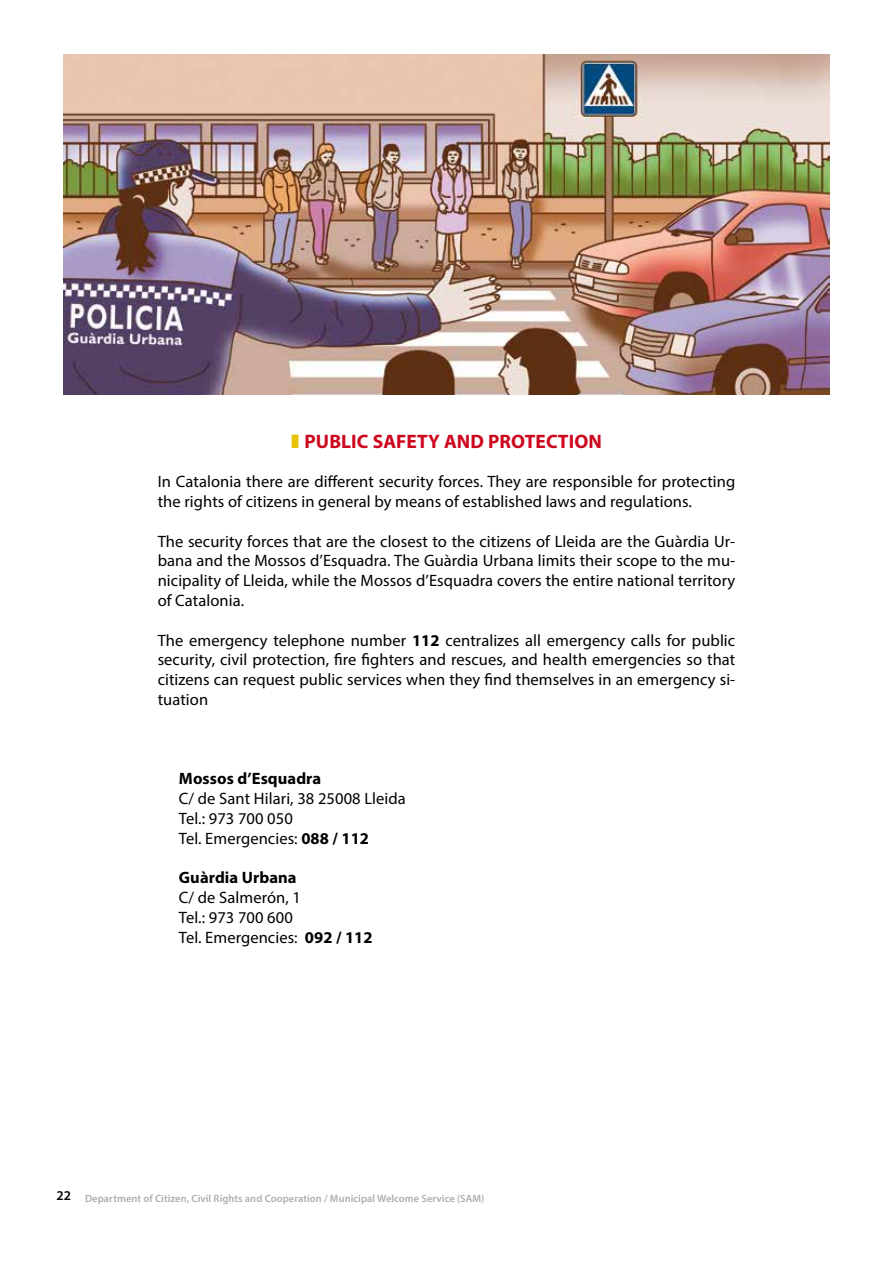
<style>
.page{position:relative;width:893px;height:1263px;background:#fff}
.page>*{position:absolute;margin:0;border:0;box-sizing:border-box;transform-origin:0 0}
.t1{font:700 19.5px "Myriad Pro";letter-spacing:.005em;color:#cd071e}
.t2{font:16.5px/19.8px "Myriad Pro";letter-spacing:.005em;color:#000}
.t3{font:700 16.5px "Myriad Pro";letter-spacing:.005em;color:#000}
.t4{font:600 10.5px "Myriad Pro";letter-spacing:.005em;color:#adaeb0}
.s1{font-weight:700}
</style>
<div class="page">
<img style="left:64px;top:54px;width:765px;height:340px">
<p class="t1" style="left:305px;top:428px;width:299px">PUBLIC SAFETY AND PROTECTION</p>
<p class="t2" style="left:158px;top:471px;width:579px">In Catalonia there are different security forces. They are responsible for protecting the rights of citizens in general by means of established laws and regulations.</p>
<p class="t2" style="left:158px;top:531px;width:579px;text-align:justify">The security forces that are the closest to the citizens of Lleida are the Guàrdia Ur&shy;bana and the Mossos d’Esquadra. The Guàrdia Urbana limits their scope to the mu&shy;nicipality of Lleida, while the Mossos d’Esquadra covers the entire national territory of Catalonia.</p>
<p class="t2" style="left:158px;top:630px;width:579px;text-align:justify">The emergency telephone number <span class="s1">112</span> centralizes all emergency calls for public security, civil protection, fire fighters and rescues, and health emergencies so that citizens can request public services when they find themselves in an emergency si&shy;tuation</p>
<p class="t3" style="left:179px;top:768px;width:144px">Mossos d’Esquadra</p>
<p class="t2" style="left:179px;top:788px;width:228px">C/ de Sant Hilari, 38 25008 Lleida<br>Tel.: 973 700 050<br>Tel. Emergencies: <span class="s1">088 / 112</span></p>
<p class="t3" style="left:179px;top:867px;width:119px">Guàrdia Urbana</p>
<p class="t2" style="left:179px;top:887px;width:195px">C/ de Salmerón, 1<br>Tel.: 973 700 600<br>Tel. Emergencies: <span class="s1">092 / 112</span></p>
<p class="t4" style="left:57px;top:1191px;width:429px"><sup>22</sup> Department of Citizen, Civil Rights and Cooperation / Municipal Welcome Service (SAM)</p>
</div>
